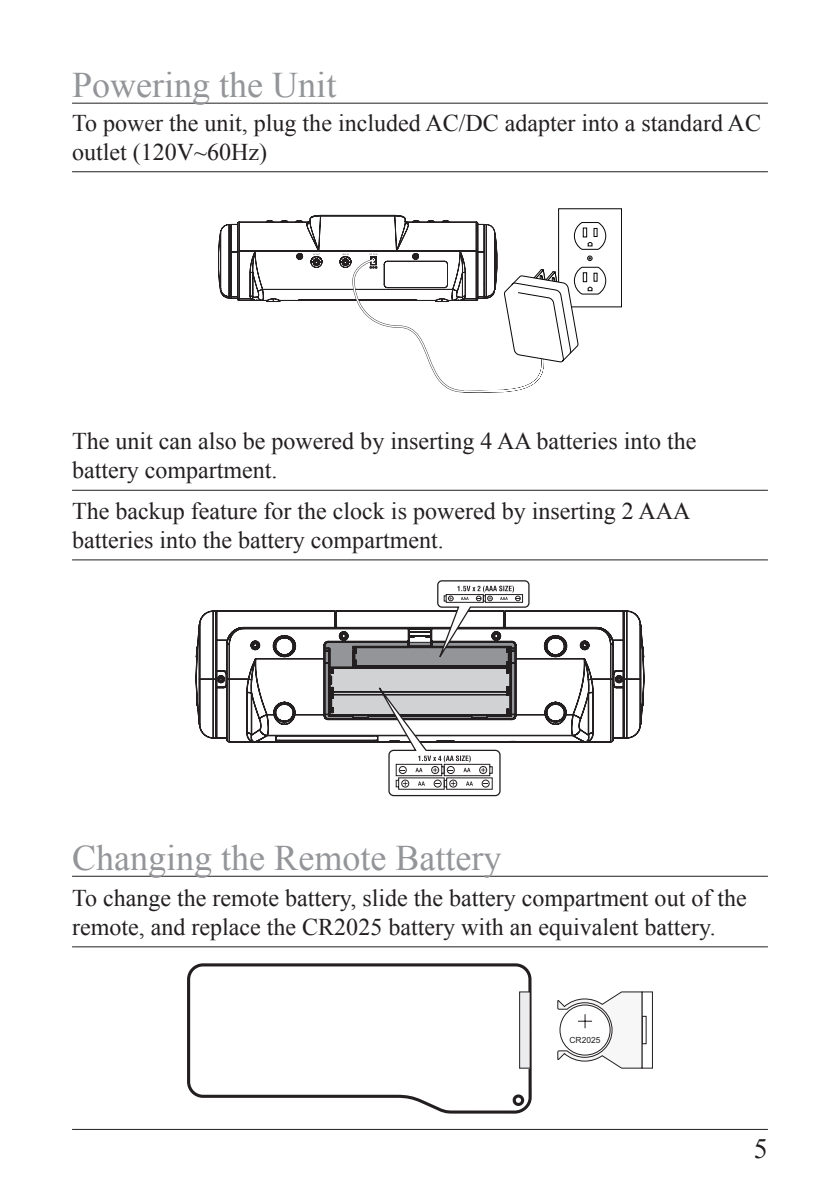
<style>
.page{position:relative;width:840px;height:1191px;background:#fff}
.page>*{position:absolute;margin:0;border:0;box-sizing:border-box;transform-origin:0 0}
.t1{font:36px "Times New Roman";color:#939598}
.t2{font:28px "Times New Roman";color:#231f20}
.t3{font:24px/28.8px "Times New Roman";color:#231f20}
.t4{font:8.4px "Arial";color:#231f20}
</style>
<div class="page">
<hr style="left:72px;top:1129px;width:695px;height:1px;background:#231f20">
<hr style="left:72px;top:103px;width:695px;height:1px;background:#231f20">
<hr style="left:72px;top:875px;width:695px;height:1px;background:#231f20">
<hr style="left:72px;top:171px;width:695px;height:1px;background:#231f20">
<hr style="left:72px;top:946px;width:695px;height:1px;background:#231f20">
<hr style="left:72px;top:490px;width:695px;height:1px;background:#231f20">
<hr style="left:72px;top:559px;width:695px;height:1px;background:#231f20">
<svg style="left:218px;top:215px;width:387px;height:177px"></svg>
<svg style="left:187px;top:963px;width:345px;height:150px"></svg>
<svg style="left:518px;top:990px;width:128px;height:79px"></svg>
<svg style="left:195px;top:610px;width:449px;height:129px"></svg>
<svg style="left:225px;top:622px;width:389px;height:121px"></svg>
<svg style="left:322px;top:580px;width:272px;height:216px"></svg>
<h1 class="t1" style="left:72px;top:61px;width:265px">Powering the Unit</h1>
<p class="t3" style="left:72px;top:108px;width:690px">To power the unit, plug the included AC/DC adapter into a standard AC outlet (120V~60Hz)</p>
<p class="t3" style="left:72px;top:426px;width:625px">The unit can also be powered by inserting 4 AA batteries into the battery compartment.</p>
<p class="t3" style="left:72px;top:496px;width:584px">The backup feature for the clock is powered by inserting 2 AAA batteries into the battery compartment.</p>
<h1 class="t1" style="left:72px;top:834px;width:430px">Changing the Remote Battery</h1>
<p class="t3" style="left:72px;top:883px;width:675px">To change the remote battery, slide the battery compartment out of the remote, and replace the CR2025 battery with an equivalent battery.</p>
<p class="t4" style="left:569px;top:1034px;width:33px">CR2025</p>
<p class="t2" style="left:753px;top:1129px;width:15px">5</p>
</div>
